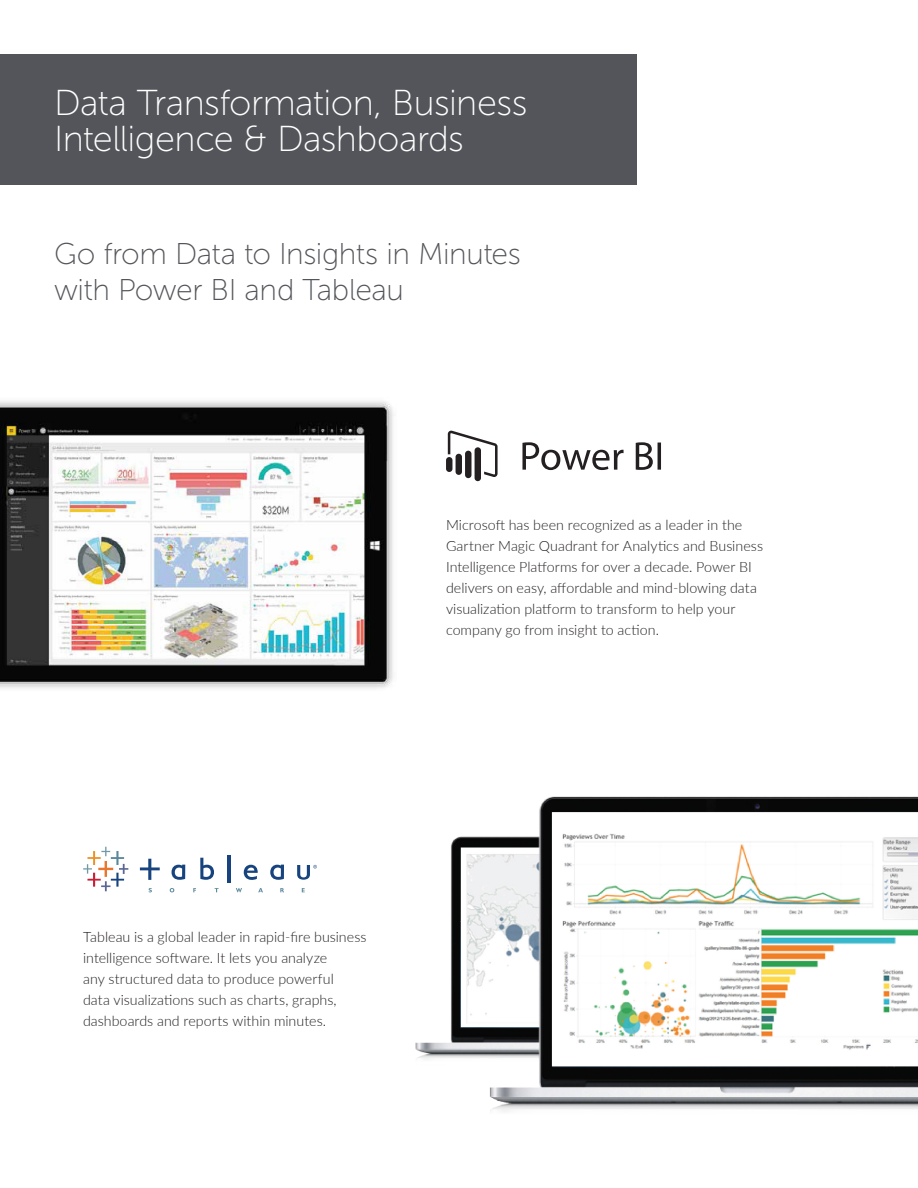
<style>
.page{position:relative;width:918px;height:1188px;background:#fff}
.page>*{position:absolute;margin:0;border:0;box-sizing:border-box;transform-origin:0 0}
.Body_Text{font:36px/36px "Museo Sans 100";letter-spacing:-.015em;color:#fff}
.Body_Text-2{font:30px "Museo Sans 100";letter-spacing:-.015em;color:#54555a}
.Body_Text-3{font:300 14.25px/21px "Lato";color:#231f20}
</style>
<div class="page">
<div style="left:0;top:54px;width:636px;height:130px;background:#54555a"></div>
<img style="left:0;top:401px;width:394px;height:288px">
<svg style="left:446px;top:431px;width:215px;height:50px"></svg>
<img style="left:416px;top:796px;width:502px;height:316px">
<svg style="left:83px;top:847px;width:45px;height:44px"></svg>
<svg style="left:149px;top:888px;width:3px;height:4px"></svg>
<svg style="left:170px;top:888px;width:4px;height:4px"></svg>
<svg style="left:236px;top:888px;width:6px;height:4px"></svg>
<svg style="left:258px;top:888px;width:5px;height:4px"></svg>
<svg style="left:280px;top:888px;width:4px;height:4px"></svg>
<svg style="left:302px;top:888px;width:3px;height:4px"></svg>
<svg style="left:200px;top:858px;width:14px;height:22px"></svg>
<hr style="left:227px;top:855px;width:3px;height:27px;background:#17447e">
<svg style="left:244px;top:865px;width:14px;height:15px"></svg>
<svg style="left:172px;top:865px;width:13px;height:15px"></svg>
<svg style="left:270px;top:865px;width:14px;height:15px"></svg>
<svg style="left:140px;top:859px;width:20px;height:21px"></svg>
<svg style="left:297px;top:865px;width:20px;height:15px"></svg>
<p class="Body_Text" style="left:54px;top:85px;width:475px">Data Transformation, Business<br>Intelligence &amp; Dashboards</p>
<p class="Body_Text-2" style="left:54px;top:238px;width:468px">Go from Data to Insights in Minutes</p>
<p class="Body_Text-2" style="left:54px;top:274px;width:351px">with Power BI and Tableau</p>
<p class="Body_Text-3" style="left:446px;top:514px;width:319px">Microsoft has been recognized as a leader in the Gartner Magic Quadrant for Analytics and Business Intelligence Platforms for over a decade. Power BI delivers on easy, affordable and mind-blowing data visualization platform to transform to help your company go from insight to action.</p>
<p class="Body_Text-3" style="left:83px;top:925px;width:285px">Tableau is a global leader in rapid-fire business intelligence software. It lets you analyze<br>any structured data to produce powerful<br>data visualizations such as charts, graphs, dashboards and reports within minutes.</p>
</div>
